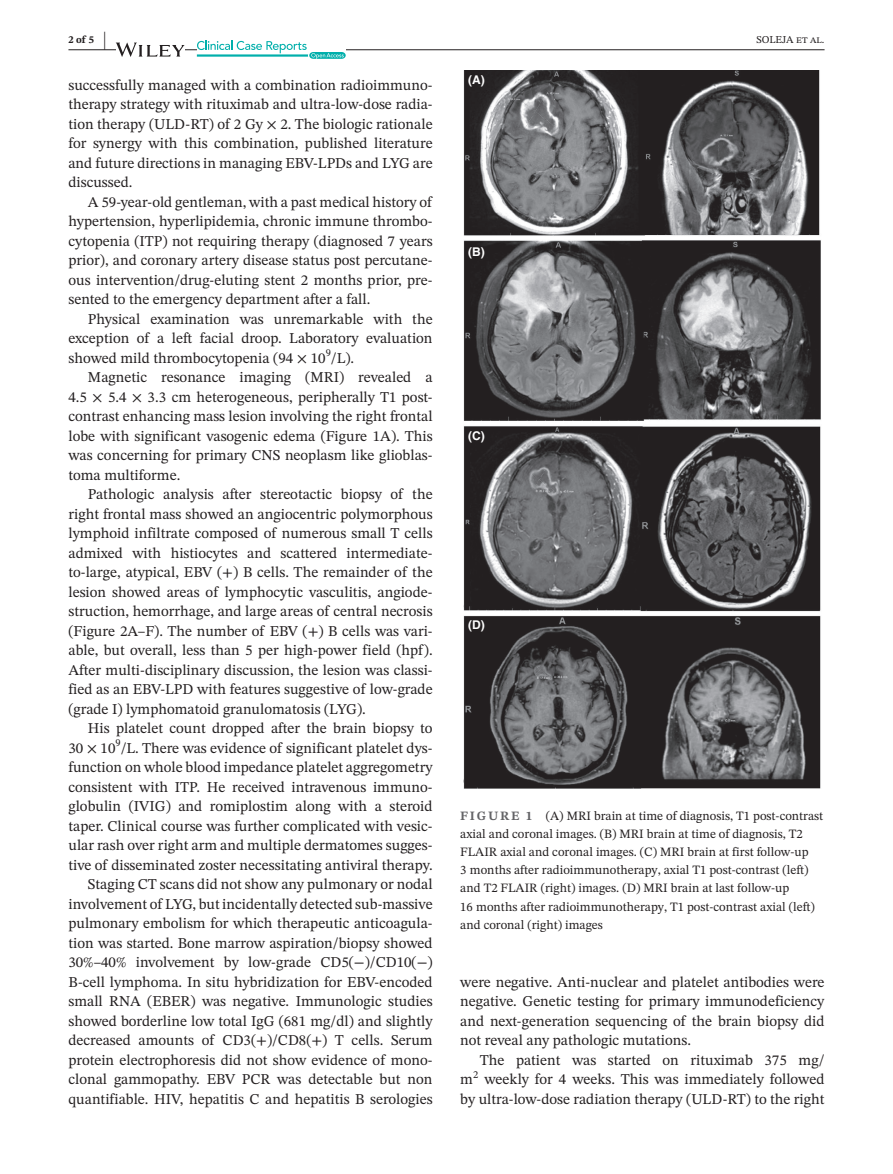
<style>
.page{position:relative;width:893px;height:1174px;background:#fff}
.page>*{position:absolute;margin:0;border:0;box-sizing:border-box;transform-origin:0 0}
.t1{font:15px/19.5px "STIX Two Text";color:#231f20;text-align:justify}
.t2{font:12.75px/18px "STIX Two Text";color:#231f20}
.t3{font:700 12px "Helvetica";color:#fff}
.t4{font:10.5px "STIX Two Text";color:#231f20}
.t5{font:700 10.5px "STIX Two Text";color:#231f20}
.s1{font-size:21px}
.s2{font-weight:700;color:#636366}
</style>
<div class="page">
<hr style="left:68px;top:49px;width:756px;height:1px;background:#231f20">
<svg style="left:116px;top:43px;width:69px;height:14px"></svg>
<svg style="left:197px;top:41px;width:149px;height:18px"></svg>
<img style="left:464px;top:70px;width:357px;height:718px">
<p class="t5" style="left:68px;top:32px;width:39px">2 of 5 <span class="s1">|</span></p>
<p class="t4" style="left:756px;top:32px;width:70px">SOLEJA et al.</p>
<p class="t1" style="left:68px;top:75px;width:366px">successfully managed with a combination radioimmuno&shy;therapy strategy with rituximab and ultra-low-dose radia&shy;tion therapy (ULD-RT) of 2 Gy × 2. The biologic rationale for synergy with this combination, published literature and future directions in managing EBV-LPDs and LYG are discussed.</p>
<p class="t1" style="left:68px;top:192px;width:366px;text-indent:20px">A 59-year-old gentleman, with a past medical history of hypertension, hyperlipidemia, chronic immune thrombo&shy;cytopenia (ITP) not requiring therapy (diagnosed 7 years prior), and coronary artery disease status post percutane&shy;ous intervention/drug-eluting stent 2 months prior, pre&shy;sented to the emergency department after a fall.</p>
<p class="t1" style="left:68px;top:309px;width:366px;text-indent:20px">Physical examination was unremarkable with the exception of a left facial droop. Laboratory evaluation showed mild thrombocytopenia (94 × 10 /L).</p>
<p class="t3" style="left:468px;top:73px;width:18px">(A)</p>
<p class="t3" style="left:468px;top:244px;width:18px">(B)</p>
<p class="t4" style="left:326px;top:345px;width:7px">9</p>
<p class="t1" style="left:68px;top:367px;width:366px;text-indent:19px">Magnetic resonance imaging (MRI) revealed a 4.5 × 5.4 × 3.3 cm heterogeneous, peripherally T1 post&shy;contrast enhancing mass lesion involving the right frontal lobe with significant vasogenic edema (Figure 1A). This was concerning for primary CNS neoplasm like glioblas&shy;toma multiforme.</p>
<p class="t1" style="left:68px;top:484px;width:366px;text-indent:19px">Pathologic analysis after stereotactic biopsy of the right frontal mass showed an angiocentric polymorphous lymphoid infiltrate composed of numerous small T cells admixed with histiocytes and scattered intermediate&shy;to-large, atypical, EBV (+) B cells. The remainder of the lesion showed areas of lymphocytic vasculitis, angiode&shy;struction, hemorrhage, and large areas of central necrosis (Figure 2A–F). The number of EBV (+) B cells was vari&shy;able, but overall, less than 5 per high-power field (hpf).<br>After multi-disciplinary discussion, the lesion was classi&shy;fied as an EBV-LPD with features suggestive of low-grade (grade I) lymphomatoid granulomatosis (LYG).</p>
<p class="t1" style="left:68px;top:718px;width:366px;text-align:right">His platelet count dropped after the brain biopsy to<br>30 × 10 /L. There was evidence of significant platelet dys-</p>
<p class="t3" style="left:468px;top:429px;width:18px">(C)</p>
<p class="t3" style="left:468px;top:617px;width:18px">(D)</p>
<p class="t4" style="left:115px;top:735px;width:7px">9</p>
<p class="t1" style="left:68px;top:757px;width:366px;text-align:right">function on whole blood impedance platelet aggregometry consistent with ITP. He received intravenous immuno&shy;globulin (IVIG) and romiplostim along with a steroid taper. Clinical course was further complicated with vesic&shy;ular rash over right arm and multiple dermatomes sugges&shy;tive of disseminated zoster necessitating antiviral therapy.<br>Staging CT scans did not show any pulmonary or nodal involvement of LYG, but incidentally detected sub-massive pulmonary embolism for which therapeutic anticoagula&shy;tion was started. Bone marrow aspiration/biopsy showed 30%–40% involvement by low-grade CD5(−)/CD10(−)<br>B-cell lymphoma. In situ hybridization for EBV-encoded small RNA (EBER) was negative. Immunologic studies showed borderline low total IgG (681 mg/dl) and slightly decreased amounts of CD3(+)/CD8(+) T cells. Serum protein electrophoresis did not show evidence of mono&shy;clonal gammopathy. EBV PCR was detectable but non quantifiable. HIV, hepatitis C and hepatitis B serologies</p>
<p class="t2" style="left:460px;top:807px;width:364px"><span class="s2">FIGURE 1</span> (A) MRI brain at time of diagnosis, T1 post-contrast axial and coronal images. (B) MRI brain at time of diagnosis, T2<br>FLAIR axial and coronal images. (C) MRI brain at first follow-up<br>3 months after radioimmunotherapy, axial T1 post-contrast (left) and T2 FLAIR (right) images. (D) MRI brain at last follow-up<br>16 months after radioimmunotherapy, T1 post-contrast axial (left) and coronal (right) images</p>
<p class="t1" style="left:460px;top:972px;width:366px">were negative. Anti-nuclear and platelet antibodies were negative. Genetic testing for primary immunodeficiency and next-generation sequencing of the brain biopsy did not reveal any pathologic mutations.</p>
<p class="t1" style="left:460px;top:1050px;width:366px;text-indent:20px">The patient was started on rituximab 375 mg/ m<sup>2</sup> weekly for 4 weeks. This was immediately followed by ultra-low-dose radiation therapy (ULD-RT) to the right</p>
</div>
